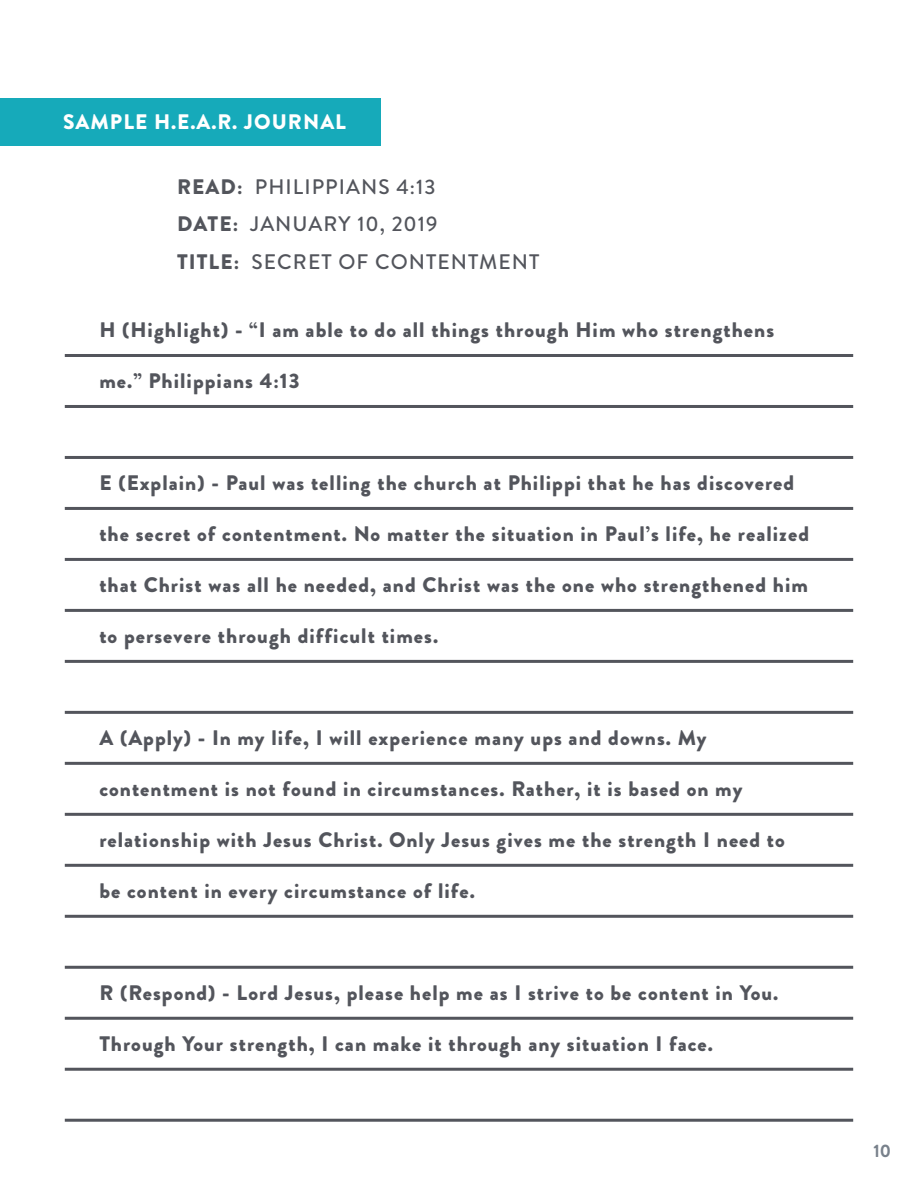
<style>
.page{position:relative;width:918px;height:1188px;background:#fff}
.page>*{position:absolute;margin:0;border:0;box-sizing:border-box;transform-origin:0 0}
.t1{font:900 21px "Brandon Grotesque";letter-spacing:.05em;color:#53555c}
.t2{font:500 21px/37.5px "Brandon Grotesque";letter-spacing:.05em;color:#53555c}
.t3{font:900 21px "Brandon Grotesque";letter-spacing:.05em;color:#fff}
.t4{font:700 18px "Brandon Grotesque";color:#78818b}
.s1{font-weight:900}
</style>
<div class="page">
<div style="left:0;top:98px;width:380px;height:48px;background:#16aaba"></div>
<hr style="left:65px;top:405px;width:788px;height:3px;background:#53555c">
<hr style="left:65px;top:660px;width:788px;height:3px;background:#53555c">
<hr style="left:65px;top:864px;width:788px;height:3px;background:#53555c">
<hr style="left:65px;top:507px;width:788px;height:3px;background:#53555c">
<hr style="left:65px;top:762px;width:788px;height:3px;background:#53555c">
<hr style="left:65px;top:966px;width:788px;height:3px;background:#53555c">
<hr style="left:65px;top:1068px;width:788px;height:3px;background:#53555c">
<hr style="left:65px;top:354px;width:788px;height:3px;background:#53555c">
<hr style="left:65px;top:609px;width:788px;height:3px;background:#53555c">
<hr style="left:65px;top:813px;width:788px;height:3px;background:#53555c">
<hr style="left:65px;top:456px;width:788px;height:3px;background:#53555c">
<hr style="left:65px;top:711px;width:788px;height:3px;background:#53555c">
<hr style="left:65px;top:915px;width:788px;height:3px;background:#53555c">
<hr style="left:65px;top:558px;width:788px;height:3px;background:#53555c">
<hr style="left:65px;top:1017px;width:788px;height:3px;background:#53555c">
<hr style="left:65px;top:1119px;width:788px;height:3px;background:#53555c">
<p class="t3" style="left:63px;top:107px;width:285px">SAMPLE H.E.A.R. JOURNAL</p>
<p class="t2" style="left:177px;top:168px;width:364px"><span class="s1">READ:</span> PHILIPPIANS 4:13<br><span class="s1">DATE:</span> JANUARY 10, 2019<br><span class="s1">TITLE:</span> SECRET OF CONTENTMENT</p>
<p class="t1" style="left:99px;top:315px;width:676px">H (Highlight) - “I am able to do all things through Him who strengthens</p>
<p class="t1" style="left:99px;top:366px;width:202px">me.” Philippians 4:13</p>
<p class="t1" style="left:99px;top:468px;width:696px">E (Explain) - Paul was telling the church at Philippi that he has discovered</p>
<p class="t1" style="left:99px;top:519px;width:711px">the secret of contentment. No matter the situation in Paul’s life, he realized</p>
<p class="t1" style="left:99px;top:570px;width:710px">that Christ was all he needed, and Christ was the one who strengthened him</p>
<p class="t1" style="left:99px;top:621px;width:340px">to persevere through difficult times.</p>
<p class="t1" style="left:99px;top:723px;width:609px">A (Apply) - In my life, I will experience many ups and downs. My</p>
<p class="t1" style="left:99px;top:774px;width:645px">contentment is not found in circumstances. Rather, it is based on my</p>
<p class="t1" style="left:99px;top:825px;width:687px">relationship with Jesus Christ. Only Jesus gives me the strength I need to</p>
<p class="t1" style="left:99px;top:876px;width:377px">be content in every circumstance of life.</p>
<p class="t1" style="left:99px;top:978px;width:681px">R (Respond) - Lord Jesus, please help me as I strive to be content in You.</p>
<p class="t1" style="left:99px;top:1029px;width:615px">Through Your strength, I can make it through any situation I face.</p>
<p class="t4" style="left:873px;top:1138px;width:19px">10</p>
</div>
